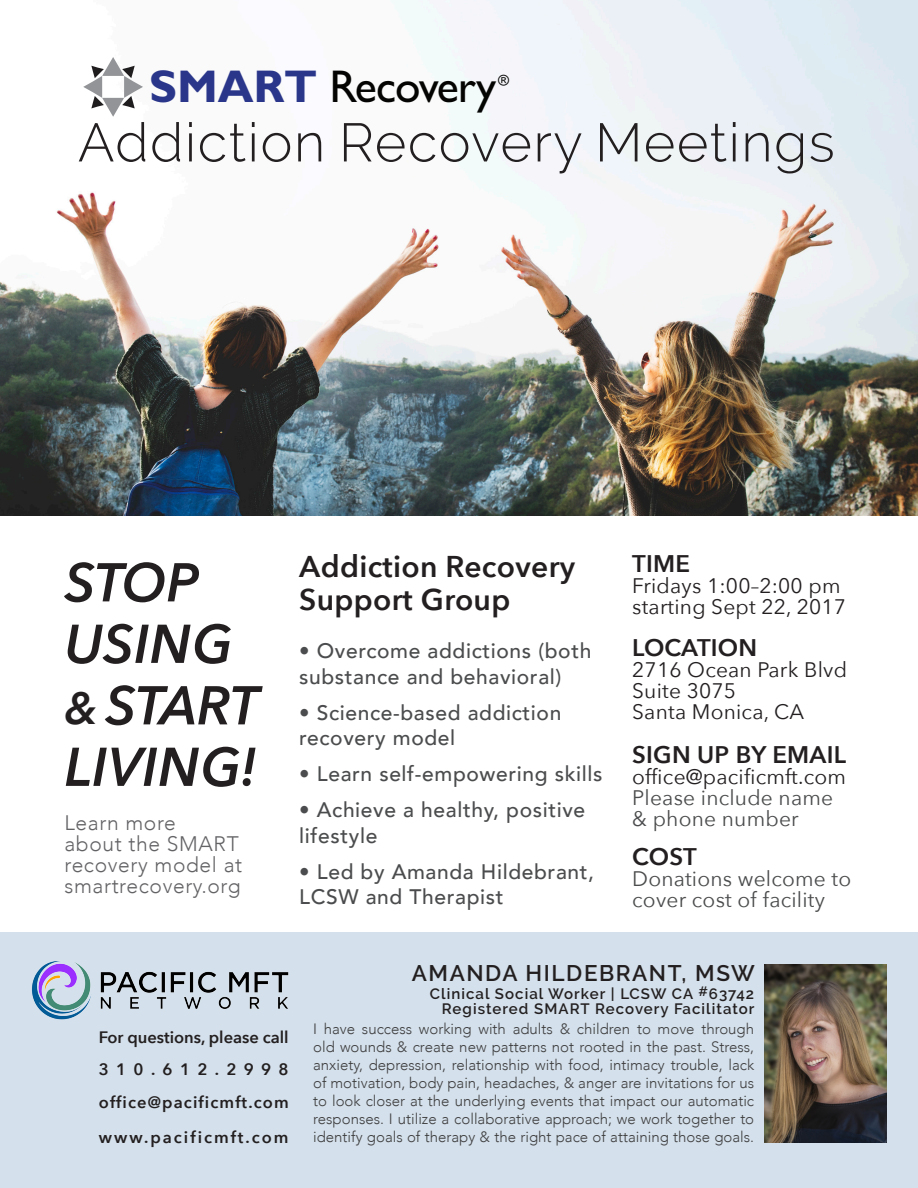
<style>
.page{position:relative;width:918px;height:1188px;background:#fff}
.page>*{position:absolute;margin:0;border:0;box-sizing:border-box;transform-origin:0 0}
.t1{font:300 54px "Raleway";letter-spacing:.03em;color:#231f20}
.t2{font:italic 600 54px/61.5px "Avenir Next";color:#231f20}
.t3{font:46.05px "Gill Sans";letter-spacing:-.025em;color:#040503}
.t4{font:600 30px/33px "Avenir Next";letter-spacing:.01em;color:#231f20}
.t5{font:600 24px "Avenir Next";letter-spacing:.01em;color:#231f20}
.t6{font:600 22.5px "Raleway";letter-spacing:.07em;color:#231f20}
.t7{font:500 21px/25.5px "Avenir";letter-spacing:.03em;color:#4b4c4d}
.t8{font:21px/21px "Avenir Next";letter-spacing:.01em;color:#231f20}
.t9{font:21px/21px "Avenir Next";letter-spacing:.01em;color:#4b4c4d}
.t10{font:300 21px/21px "Avenir";letter-spacing:.03em;color:#636366}
.t11{font:600 16.5px "Avenir Next";color:#231f20}
.t12{font:600 16.5px "Avenir Next";letter-spacing:.065em;color:#231f20}
.t13{font:600 16.5px "Avenir Next";letter-spacing:.12em;color:#231f20}
.t14{font:600 16.5px "Avenir Next";letter-spacing:.445em;color:#231f20}
.t15{font:300 15px/18px "Avenir";color:#3e3e3f;text-align:justify}
.t16{font:600 15px/15px "Raleway";letter-spacing:.07em;color:#231f20;text-align:right}
.t17{font:14.85px "Gill Sans";color:#040503}
.s1{font-weight:700;color:#29368a}
.s2{font-size:45px}
</style>
<div class="page">
<img style="left:0;top:0;width:918px;height:515px">
<div style="left:0;top:932px;width:918px;height:256px;background:#d4e0eb"></div>
<img style="left:765px;top:965px;width:122px;height:178px">
<img style="left:32px;top:961px;width:257px;height:59px">
<svg style="left:83px;top:57px;width:60px;height:60px"></svg>
<p class="t3" style="left:149px;top:59px;width:348px"><span class="s1">SMART</span> Recovery</p>
<p class="t17" style="left:498px;top:72px;width:13px">®</p>
<p class="t1" style="left:78px;top:111px;width:758px">Addiction Recovery Meetings</p>
<p class="t2" style="left:64px;top:550px;width:196px">STOP<br>USING <span class="s2">&amp;</span> START<br>LIVING!</p>
<p class="t10" style="left:64px;top:812px;width:179px">Learn more<br>about the SMART recovery model at</p>
<p class="t10" style="left:64px;top:875px;width:178px">smartrecovery.org</p>
<p class="t4" style="left:299px;top:550px;width:278px">Addiction Recovery<br>Support Group</p>
<p class="t7" style="left:299px;top:637px;width:294px">• Overcome addictions (both substance and behavioral)</p>
<p class="t7" style="left:299px;top:699px;width:264px">• Science-based addiction recovery model</p>
<p class="t7" style="left:299px;top:760px;width:305px">• Learn self-empowering skills</p>
<p class="t7" style="left:299px;top:796px;width:288px">• Achieve a healthy, positive lifestyle</p>
<p class="t7" style="left:299px;top:858px;width:296px">• Led by Amanda Hildebrant,<br>LCSW and Therapist</p>
<p class="t5" style="left:632px;top:543px;width:59px">TIME</p>
<p class="t8" style="left:632px;top:574px;width:210px">Fridays 1:00–2:00 pm</p>
<p class="t8" style="left:632px;top:595px;width:215px">starting Sept 22, 2017</p>
<p class="t5" style="left:632px;top:627px;width:127px">LOCATION</p>
<p class="t8" style="left:632px;top:658px;width:216px">2716 Ocean Park Blvd<br>Suite 3075</p>
<p class="t8" style="left:632px;top:700px;width:173px">Santa Monica, CA</p>
<p class="t5" style="left:632px;top:734px;width:215px">SIGN UP BY EMAIL</p>
<p class="t8" style="left:632px;top:765px;width:215px">office@pacificmft.com</p>
<p class="t9" style="left:632px;top:786px;width:202px">Please include name</p>
<p class="t9" style="left:632px;top:807px;width:168px">&amp; phone number</p>
<p class="t5" style="left:632px;top:836px;width:66px">COST</p>
<p class="t9" style="left:632px;top:867px;width:221px">Donations welcome to cover cost of facility</p>
<p class="t11" style="left:99px;top:1023px;width:191px">For questions, please call</p>
<p class="t14" style="left:99px;top:1055px;width:191px">310.612.2998</p>
<p class="t12" style="left:99px;top:1088px;width:191px">office@pacificmft.com</p>
<p class="t13" style="left:99px;top:1123px;width:191px">www.pacificmft.com</p>
<p class="t6" style="left:412px;top:960px;width:345px">AMANDA HILDEBRANT, MSW</p>
<p class="t16" style="left:430px;top:986px;width:326px">Clinical Social Worker | LCSW CA <sup>#</sup>63742<br>Registered SMART Recovery Facilitator</p>
<p class="t15" style="left:313px;top:1020px;width:443px">I have success working with adults &amp; children to move through old wounds &amp; create new patterns not rooted in the past. Stress, anxiety, depression, relationship with food, intimacy trouble, lack of motivation, body pain, headaches, &amp; anger are invitations for us to look closer at the underlying events that impact our automatic responses. I utilize a collaborative approach; we work together to identify goals of therapy &amp; the right pace of attaining those goals.</p>
</div>
